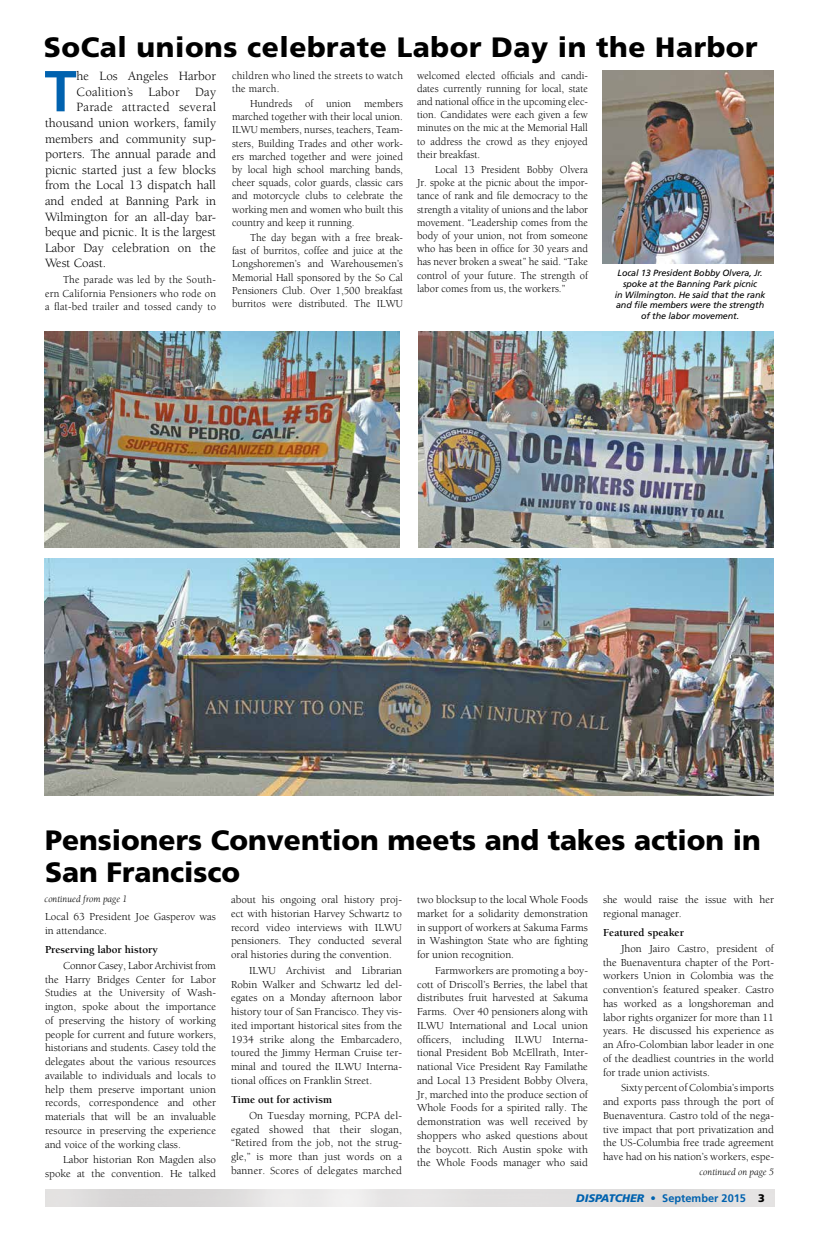
<style>
.page{position:relative;width:828px;height:1260px;background:#fff}
.page>*{position:absolute;margin:0;border:0;box-sizing:border-box;transform-origin:0 0}
.t1{font:700 57.7px "Frutiger";color:#0062af}
.t2{font:900 28px/32px "Frutiger";color:#000}
.t3{font:900 28px "Frutiger";letter-spacing:.02em;color:#000}
.t4{font:13px "Berkeley";color:#000}
.t5{font:13px "Berkeley";letter-spacing:.02em;color:#000}
.t6{font:11px/13.8px "Berkeley";color:#000;text-align:justify}
.t7{font:11px/13.2px "Berkeley";color:#000;text-align:justify;scale:.96 1}
.t8{font:700 11px "Berkeley";color:#000}
.t9{font:11px/13.2px "Berkeley";letter-spacing:.02em;color:#000;scale:.96 1}
.t10{font:700 11px "Frutiger";color:#0062af}
.t11{font:italic 10px "Berkeley";color:#000}
.t12{font:italic 9px/10.8px "Frutiger";letter-spacing:-.01em;color:#000;text-align:center}
.s1{font-weight:900;font-style:italic}
.s2{font-weight:900;color:#000}
</style>
<div class="page">
<img style="left:603px;top:70px;width:170px;height:194px">
<img style="left:45px;top:558px;width:729px;height:238px">
<img style="left:418px;top:332px;width:355px;height:216px">
<img style="left:45px;top:332px;width:355px;height:216px">
<h2 class="t3" style="left:44px;top:30px;width:715px">SoCal unions celebrate Labor Day in the Harbor</h2>
<h1 class="t1" style="left:45px;top:57px;width:34px">T</h1>
<p class="t4" style="left:77px;top:69px;width:141px">he Los Angeles Harbor</p>
<p class="t5" style="left:77px;top:85px;width:141px">Coalition’s Labor Day</p>
<p class="t5" style="left:77px;top:100px;width:141px">Parade attracted several</p>
<p class="t4" style="left:45px;top:116px;width:172px">thousand union workers, family</p>
<p class="t4" style="left:45px;top:132px;width:172px">members and community sup-</p>
<p class="t4" style="left:45px;top:147px;width:173px">porters. The annual parade and</p>
<p class="t4" style="left:45px;top:163px;width:173px">picnic started just a few blocks</p>
<p class="t4" style="left:45px;top:178px;width:172px">from the Local 13 dispatch hall</p>
<p class="t4" style="left:45px;top:194px;width:172px">and ended at Banning Park in</p>
<p class="t4" style="left:45px;top:210px;width:173px">Wilmington for an all-day bar-</p>
<p class="t4" style="left:45px;top:225px;width:172px">beque and picnic. It is the largest</p>
<p class="t4" style="left:45px;top:241px;width:173px">Labor Day celebration on the</p>
<p class="t4" style="left:45px;top:256px;width:63px">West Coast.</p>
<p class="t7" style="left:45px;top:274px;width:180px;text-indent:18px">The parade was led by the South&shy;ern California Pensioners who rode on a flat-bed trailer and tossed candy to</p>
<p class="t9" style="left:232px;top:69px;width:180px">children who lined the streets to watch the march.</p>
<p class="t7" style="left:232px;top:97px;width:180px;text-indent:18px">Hundreds of union members marched together with their local union.<br>ILWU members, nurses, teachers, Team&shy;sters, Building Trades and other work&shy;ers marched together and were joined by local high school marching bands, cheer squads, color guards, classic cars and motorcycle clubs to celebrate the working men and women who built this country and keep it running.</p>
<p class="t7" style="left:232px;top:231px;width:180px;text-indent:18px">The day began with a free break&shy;fast of burritos, coffee and juice at the Longshoremen’s and Warehousemen’s Memorial Hall sponsored by the So Cal Pensioners Club. Over 1,500 breakfast burritos were distributed. The ILWU</p>
<p class="t7" style="left:417px;top:69px;width:180px">welcomed elected officials and candi&shy;dates currently running for local, state and national office in the upcoming elec&shy;tion. Candidates were each given a few minutes on the mic at the Memorial Hall to address the crowd as they enjoyed their breakfast.</p>
<p class="t7" style="left:417px;top:163px;width:180px;text-indent:18px">Local 13 President Bobby Olvera Jr. spoke at the picnic about the impor&shy;tance of rank and file democracy to the strength a vitality of unions and the labor movement. “Leadership comes from the body of your union, not from someone who has been in office for 30 years and has never broken a sweat” he said. “Take control of your future. The strength of labor comes from us, the workers.”</p>
<p class="t12" style="left:615px;top:268px;width:152px">Local 13 President Bobby Olvera, Jr. spoke at the Banning Park picnic<br>in Wilmington. He said that the rank and file members were the strength of the labor movement.</p>
<h2 class="t2" style="left:45px;top:824px;width:717px">Pensioners Convention meets and takes action in<br>San Francisco</h2>
<p class="t11" style="left:45px;top:894px;width:84px">continued from page 1</p>
<p class="t6" style="left:417px;top:893px;width:173px">two blocksup to the local Whole Foods market for a solidarity demonstration in support of workers at Sakuma Farms in Washington State who are fighting for union recognition.</p>
<p class="t6" style="left:417px;top:964px;width:173px;text-indent:18px">Farmworkers are promoting a boy&shy;cott of Driscoll’s Berries, the label that distributes fruit harvested at Sakuma Farms. Over 40 pensioners along with ILWU International and Local union officers, including ILWU Interna&shy;tional President Bob McEllrath, Inter&shy;national Vice President Ray Familathe and Local 13 President Bobby Olvera, Jr, marched into the produce section of Whole Foods for a spirited rally. The demonstration was well received by shoppers who asked questions about the boycott. Rich Austin spoke with the Whole Foods manager who said</p>
<p class="t6" style="left:603px;top:893px;width:172px">she would raise the issue with her regional manager.</p>
<p class="t8" style="left:603px;top:927px;width:82px">Featured speaker</p>
<p class="t6" style="left:603px;top:942px;width:173px;text-indent:18px">Jhon Jairo Castro, president of the Buenaventura chapter of the Port&shy;workers Union in Colombia was the convention’s featured speaker. Castro has worked as a longshoreman and labor rights organizer for more than 11 years. He discussed his experience as an Afro-Colombian labor leader in one of the deadliest countries in the world for trade union activists.</p>
<p class="t6" style="left:603px;top:1081px;width:173px;text-indent:18px">Sixty percent of Colombia’s imports and exports pass through the port of Buenaventura. Castro told of the nega&shy;tive impact that port privatization and the US-Columbia free trade agreement have had on his nation’s workers, espe-</p>
<p class="t6" style="left:231px;top:893px;width:173px">about his ongoing oral history proj&shy;ect with historian Harvey Schwartz to record video interviews with ILWU pensioners. They conducted several oral histories during the convention.</p>
<p class="t6" style="left:231px;top:964px;width:173px;text-indent:18px">ILWU Archivist and Librarian Robin Walker and Schwartz led del&shy;egates on a Monday afternoon labor history tour of San Francisco. They vis&shy;ited important historical sites from the 1934 strike along the Embarcadero, toured the Jimmy Herman Cruise ter&shy;minal and toured the ILWU Interna&shy;tional offices on Franklin Street.</p>
<p class="t8" style="left:231px;top:1094px;width:103px">Time out for activism</p>
<p class="t6" style="left:231px;top:1109px;width:173px;text-indent:18px">On Tuesday morning, PCPA del&shy;egated showed that their slogan, “Retired from the job, not the strug&shy;gle,” is more than just words on a banner. Scores of delegates marched</p>
<p class="t6" style="left:45px;top:910px;width:172px">Local 63 President Joe Gasperov was in attendance.</p>
<p class="t8" style="left:45px;top:944px;width:114px">Preserving labor history</p>
<p class="t6" style="left:45px;top:959px;width:173px;text-indent:18px">Connor Casey, Labor Archivist from the Harry Bridges Center for Labor Studies at the University of Wash&shy;ington, spoke about the importance of preserving the history of working people for current and future workers, historians and students. Casey told the delegates about the various resources available to individuals and locals to help them preserve important union records, correspondence and other materials that will be an invaluable resource in preserving the experience and voice of the working class.</p>
<p class="t6" style="left:45px;top:1153px;width:173px;text-align:right">Labor historian Ron Magden also spoke at the convention. He talked</p>
<p class="t11" style="left:700px;top:1167px;width:76px">continued on page 5</p>
<p class="t10" style="left:576px;top:1192px;width:190px"><span class="s1">DISPATCHER</span> • September 2015 <span class="s2">3</span></p>
</div>
